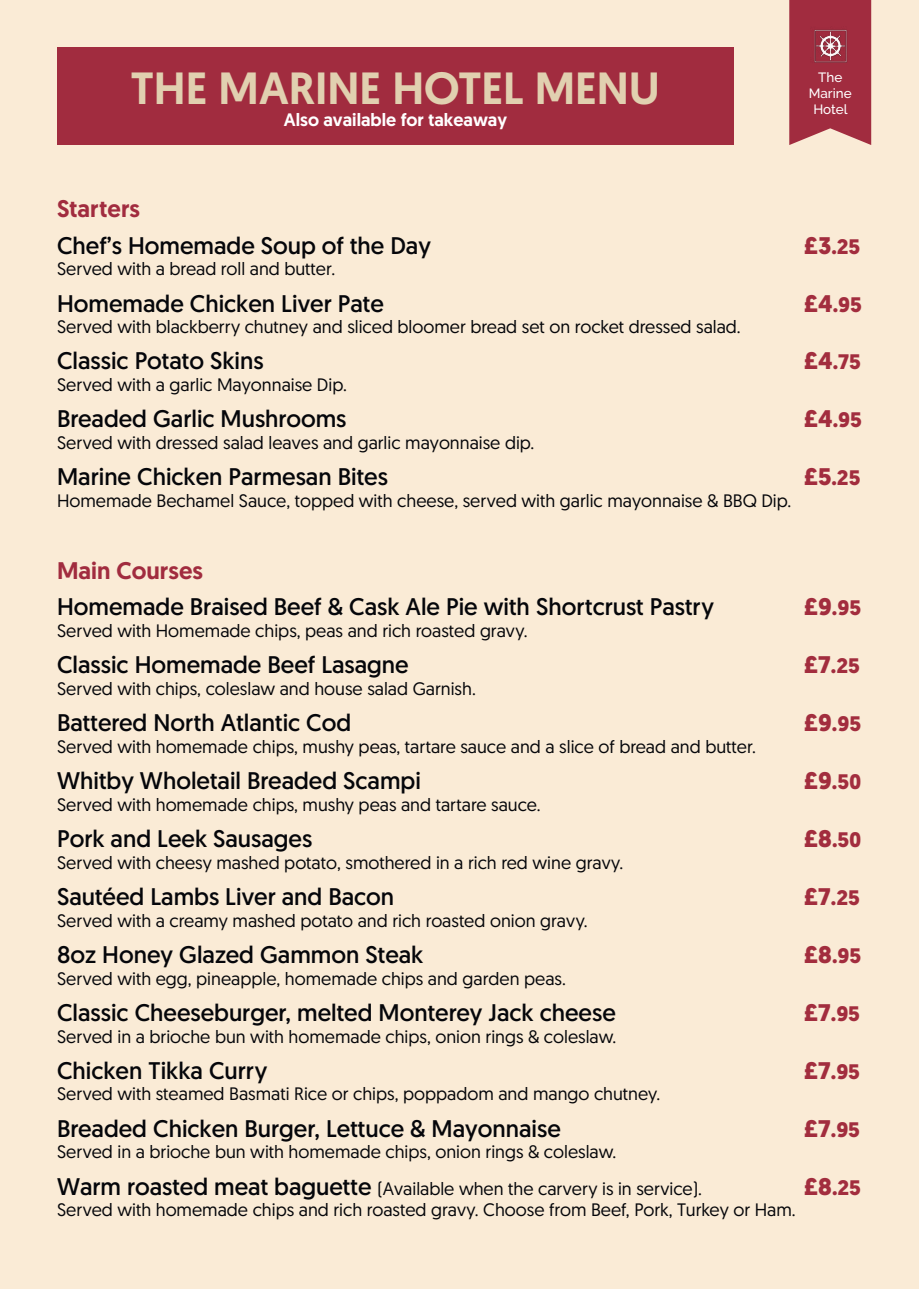
<style>
.page{position:relative;width:919px;height:1289px;background:#fff}
.page>*{position:absolute;margin:0;border:0;box-sizing:border-box;transform-origin:0 0}
.t1{font:500 45px "Geomanist";color:#e1d0b0}
.t2{font:24px "Geomanist";color:#05060a}
.t3{font:500 24px "Geomanist";color:#a12c3f}
.t4{font:700 21px "Geomanist";color:#a22d3e}
.t5{font:18px/36.3px "Geomanist";color:#05060a}
.t6{font:500 18px "Geomanist";color:#fff}
.t7{font:500 13.35px/16px "Raleway";color:#fff;text-align:center}
.s1{font-size:24px}
</style>
<div class="page">
<div style="left:0;top:0;width:918px;height:1288px;background:#faebd6"></div>
<svg style="left:789px;top:0;width:82px;height:145px;background:#a73a4a"></svg>
<img style="left:810px;top:27px;width:40px;height:39px">
<div style="left:57px;top:48px;width:676px;height:97px;background:#a12c3f"></div>
<h1 class="t1" style="left:131px;top:58px;width:530px">THE MARINE HOTEL MENU</h1>
<p class="t6" style="left:284px;top:108px;width:225px">Also available for takeaway</p>
<p class="t7" style="left:808px;top:69px;width:44px">The<br>Marine<br>Hotel</p>
<h2 class="t3" style="left:57px;top:193px;width:84px">Starters</h2>
<h2 class="t2" style="left:57px;top:230px;width:375px">Chef’s Homemade Soup of the Day</h2>
<p class="t5" style="left:57px;top:250px;width:279px">Served with a bread roll and butter.</p>
<h2 class="t2" style="left:57px;top:287px;width:328px">Homemade Chicken Liver Pate</h2>
<p class="t5" style="left:57px;top:308px;width:685px">Served with blackberry chutney and sliced bloomer bread set on rocket dressed salad.</p>
<h2 class="t2" style="left:57px;top:345px;width:208px">Classic Potato Skins</h2>
<p class="t5" style="left:57px;top:366px;width:291px">Served with a garlic Mayonnaise Dip.</p>
<h2 class="t2" style="left:57px;top:403px;width:291px">Breaded Garlic Mushrooms</h2>
<p class="t5" style="left:57px;top:424px;width:479px">Served with dressed salad leaves and garlic mayonnaise dip.</p>
<h2 class="t2" style="left:57px;top:461px;width:332px">Marine Chicken Parmesan Bites</h2>
<p class="t5" style="left:57px;top:482px;width:735px">Homemade Bechamel Sauce, topped with cheese, served with garlic mayonnaise &amp; BBQ Dip.</p>
<p class="t4" style="left:804px;top:232px;width:57px"><span class="s1">£3</span>.25</p>
<p class="t4" style="left:804px;top:290px;width:59px"><span class="s1">£4</span>.95</p>
<p class="t4" style="left:804px;top:348px;width:58px"><span class="s1">£4</span>.75</p>
<p class="t4" style="left:804px;top:406px;width:59px"><span class="s1">£4</span>.95</p>
<p class="t4" style="left:804px;top:464px;width:57px"><span class="s1">£5</span>.25</p>
<h2 class="t3" style="left:57px;top:554px;width:147px">Main Courses</h2>
<h2 class="t2" style="left:57px;top:591px;width:658px">Homemade Braised Beef &amp; Cask Ale Pie with Shortcrust Pastry</h2>
<p class="t5" style="left:57px;top:612px;width:472px">Served with Homemade chips, peas and rich roasted gravy.</p>
<h2 class="t2" style="left:57px;top:649px;width:353px">Classic Homemade Beef Lasagne</h2>
<p class="t5" style="left:57px;top:670px;width:420px">Served with chips, coleslaw and house salad Garnish.</p>
<h2 class="t2" style="left:57px;top:707px;width:296px">Battered North Atlantic Cod</h2>
<p class="t5" style="left:57px;top:727px;width:700px">Served with homemade chips, mushy peas, tartare sauce and a slice of bread and butter.</p>
<h2 class="t2" style="left:57px;top:765px;width:365px">Whitby Wholetail Breaded Scampi</h2>
<p class="t5" style="left:57px;top:785px;width:485px">Served with homemade chips, mushy peas and tartare sauce.</p>
<h2 class="t2" style="left:57px;top:823px;width:256px">Pork and Leek Sausages</h2>
<p class="t5" style="left:57px;top:843px;width:567px">Served with cheesy mashed potato, smothered in a rich red wine gravy.</p>
<h2 class="t2" style="left:57px;top:881px;width:338px">Sautéed Lambs Liver and Bacon</h2>
<p class="t5" style="left:57px;top:901px;width:532px">Served with a creamy mashed potato and rich roasted onion gravy.</p>
<h2 class="t2" style="left:57px;top:939px;width:368px">8oz Honey Glazed Gammon Steak</h2>
<p class="t5" style="left:57px;top:959px;width:510px">Served with egg, pineapple, homemade chips and garden peas.</p>
<h2 class="t2" style="left:57px;top:996px;width:560px">Classic Cheeseburger, melted Monterey Jack cheese</h2>
<p class="t5" style="left:57px;top:1017px;width:561px">Served in a brioche bun with homemade chips, onion rings &amp; coleslaw.</p>
<h2 class="t2" style="left:57px;top:1054px;width:212px">Chicken Tikka Curry</h2>
<p class="t5" style="left:57px;top:1075px;width:604px">Served with steamed Basmati Rice or chips, poppadom and mango chutney.</p>
<h2 class="t2" style="left:57px;top:1112px;width:505px">Breaded Chicken Burger, Lettuce &amp; Mayonnaise</h2>
<p class="t5" style="left:57px;top:1133px;width:646px">Served in a brioche bun with homemade chips, onion rings &amp; coleslaw.<br><span class="s1">Warm roasted meat baguette</span> (Available when the carvery is in service).</p>
<p class="t5" style="left:57px;top:1191px;width:740px">Served with homemade chips and rich roasted gravy. Choose from Beef, Pork, Turkey or Ham.</p>
<p class="t4" style="left:804px;top:594px;width:58px"><span class="s1">£9</span>.95</p>
<p class="t4" style="left:804px;top:652px;width:57px"><span class="s1">£7</span>.25</p>
<p class="t4" style="left:804px;top:710px;width:58px"><span class="s1">£9</span>.95</p>
<p class="t4" style="left:804px;top:767px;width:59px"><span class="s1">£9</span>.50</p>
<p class="t4" style="left:804px;top:825px;width:59px"><span class="s1">£8</span>.50</p>
<p class="t4" style="left:804px;top:883px;width:57px"><span class="s1">£7</span>.25</p>
<p class="t4" style="left:804px;top:941px;width:58px"><span class="s1">£8</span>.95</p>
<p class="t4" style="left:804px;top:999px;width:57px"><span class="s1">£7</span>.95</p>
<p class="t4" style="left:804px;top:1057px;width:57px"><span class="s1">£7</span>.95</p>
<p class="t4" style="left:804px;top:1115px;width:57px"><span class="s1">£7</span>.95</p>
<p class="t4" style="left:804px;top:1173px;width:58px"><span class="s1">£8</span>.25</p>
</div>
